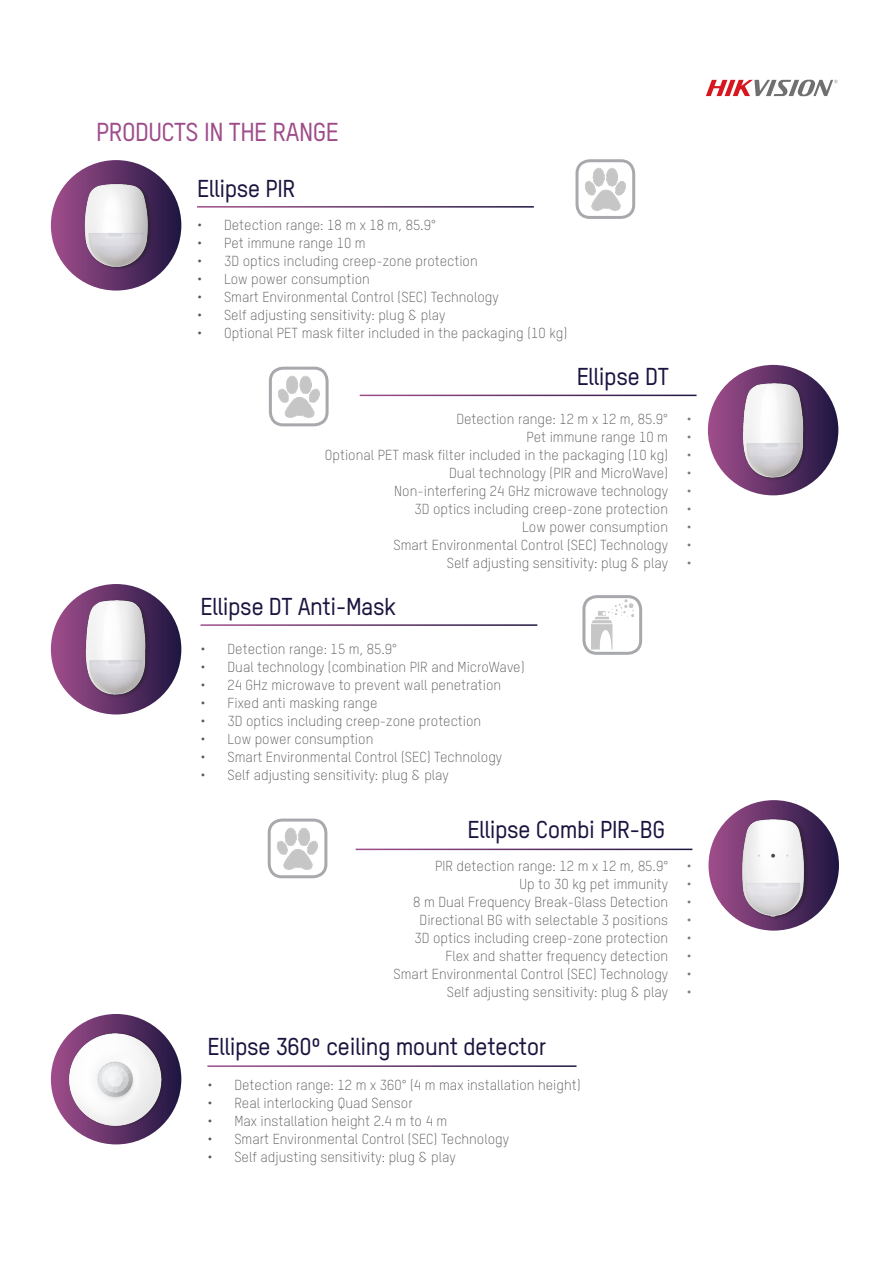
<style>
.page{position:relative;width:893px;height:1263px;background:#fff}
.page>*{position:absolute;margin:0;border:0;box-sizing:border-box;transform-origin:0 0}
.t1{font:500 25.5px "TSTARPRO";letter-spacing:-.02em;color:#9e4d8a}
.t2{font:500 24px "TSTARPRO";letter-spacing:-.02em;color:#1c1440}
.t3{font:300 14.25px "TSTARPRO";color:#57585a}
</style>
<div class="page">
<svg style="left:706px;top:80px;width:132px;height:16px"></svg>
<div style="left:708px;top:365px;width:130px;height:130px;background:linear-gradient(to right,#a24f8c,#211743);border-radius:65px"></div>
<img style="left:278px;top:375px;width:42px;height:43px">
<div style="left:269px;top:367px;width:60px;height:59px;border:3px solid #a8a9ad;border-radius:13px"></div>
<img style="left:584px;top:167px;width:42px;height:44px">
<div style="left:575px;top:159px;width:60px;height:60px;border:3px solid #a8a9ad;border-radius:13px"></div>
<div style="left:742px;top:382px;width:66px;height:99px;background:#231f20;opacity:.47"></div>
<img style="left:734px;top:382px;width:78px;height:96px">
<div style="left:51px;top:160px;width:130px;height:131px;background:linear-gradient(to right,#a3508d,#231944);border-radius:65px"></div>
<img style="left:79px;top:178px;width:74px;height:94px">
<div style="left:51px;top:584px;width:130px;height:130px;background:linear-gradient(to right,#a24f8c,#211743);border-radius:65px"></div>
<img style="left:586px;top:599px;width:52px;height:52px">
<div style="left:582px;top:595px;width:60px;height:60px;border:3px solid #a8a9ad;border-radius:13px"></div>
<div style="left:85px;top:599px;width:66px;height:99px;background:#231f20;opacity:.47"></div>
<img style="left:77px;top:599px;width:78px;height:97px">
<svg style="left:51px;top:1014px;width:130px;height:130px;background:#613267"></svg>
<div style="left:69px;top:1032px;width:97px;height:96px;background:#231f20;opacity:.47"></div>
<img style="left:64px;top:1033px;width:104px;height:92px">
<div style="left:708px;top:800px;width:131px;height:130px;background:linear-gradient(to right,#a5538f,#201642);border-radius:65px"></div>
<img style="left:276px;top:827px;width:42px;height:43px">
<div style="left:268px;top:818px;width:59px;height:60px;border:3px solid #a8a9ad;border-radius:13px"></div>
<img style="left:736px;top:818px;width:74px;height:102px">
<p class="t1" style="left:96px;top:115px;width:244px">PRODUCTS IN THE RANGE</p>
<p class="t2" style="left:197px;top:172px;width:100px">Ellipse PIR</p>
<p class="t3" style="left:197px;top:216px;width:240px">• Detection range: 18 m x 18 m, 85.9°</p>
<p class="t3" style="left:197px;top:234px;width:170px">• Pet immune range 10 m</p>
<p class="t3" style="left:197px;top:252px;width:282px">• 3D optics including creep-zone protection</p>
<p class="t3" style="left:197px;top:270px;width:174px">• Low power consumption</p>
<p class="t3" style="left:197px;top:288px;width:303px">• Smart Environmental Control (SEC) Technology</p>
<p class="t3" style="left:197px;top:306px;width:250px">• Self adjusting sensitivity: plug &amp; play</p>
<p class="t3" style="left:197px;top:324px;width:372px">• Optional PET mask filter included in the packaging (10 kg)</p>
<p class="t2" style="left:577px;top:361px;width:94px">Ellipse DT</p>
<p class="t3" style="left:456px;top:410px;width:213px">Detection range: 12 m x 12 m, 85.9°</p>
<p class="t3" style="left:526px;top:428px;width:143px">Pet immune range 10 m</p>
<p class="t3" style="left:325px;top:446px;width:345px">Optional PET mask filter included in the packaging (10 kg)</p>
<p class="t3" style="left:449px;top:464px;width:220px">Dual technology (PIR and MicroWave)</p>
<p class="t3" style="left:394px;top:482px;width:275px">Non-interfering 24 GHz microwave technology</p>
<p class="t3" style="left:414px;top:500px;width:255px">3D optics including creep-zone protection</p>
<p class="t3" style="left:522px;top:518px;width:147px">Low power consumption</p>
<p class="t3" style="left:393px;top:536px;width:276px">Smart Environmental Control (SEC) Technology</p>
<p class="t3" style="left:447px;top:554px;width:223px">Self adjusting sensitivity: plug &amp; play</p>
<p class="t2" style="left:201px;top:591px;width:197px">Ellipse DT Anti-Mask</p>
<p class="t3" style="left:201px;top:640px;width:198px">• Detection range: 15 m, 85.9°</p>
<p class="t3" style="left:201px;top:658px;width:326px">• Dual technology (combination PIR and MicroWave)</p>
<p class="t3" style="left:201px;top:676px;width:302px">• 24 GHz microwave to prevent wall penetration</p>
<p class="t3" style="left:201px;top:694px;width:178px">• Fixed anti masking range</p>
<p class="t3" style="left:201px;top:712px;width:282px">• 3D optics including creep-zone protection</p>
<p class="t3" style="left:201px;top:730px;width:174px">• Low power consumption</p>
<p class="t3" style="left:201px;top:748px;width:303px">• Smart Environmental Control (SEC) Technology</p>
<p class="t3" style="left:201px;top:766px;width:250px">• Self adjusting sensitivity: plug &amp; play</p>
<p class="t2" style="left:467px;top:813px;width:199px">Ellipse Combi PIR-BG</p>
<p class="t3" style="left:435px;top:857px;width:235px">PIR detection range: 12 m x 12 m, 85.9°</p>
<p class="t3" style="left:519px;top:875px;width:150px">Up to 30 kg pet immunity</p>
<p class="t3" style="left:413px;top:893px;width:256px">8 m Dual Frequency Break-Glass Detection</p>
<p class="t3" style="left:420px;top:911px;width:250px">Directional BG with selectable 3 positions</p>
<p class="t3" style="left:414px;top:929px;width:255px">3D optics including creep-zone protection</p>
<p class="t3" style="left:445px;top:947px;width:224px">Flex and shatter frequency detection</p>
<p class="t3" style="left:394px;top:965px;width:276px">Smart Environmental Control (SEC) Technology</p>
<p class="t3" style="left:447px;top:983px;width:223px">Self adjusting sensitivity: plug &amp; play</p>
<p class="t2" style="left:207px;top:1030px;width:340px">Ellipse 360º ceiling mount detector</p>
<p class="t3" style="left:207px;top:1076px;width:375px">• Detection range: 12 m x 360° (4 m max installation height)</p>
<p class="t3" style="left:207px;top:1094px;width:207px">• Real interlocking Quad Sensor</p>
<p class="t3" style="left:207px;top:1112px;width:241px">• Max installation height 2.4 m to 4 m</p>
<p class="t3" style="left:207px;top:1130px;width:303px">• Smart Environmental Control (SEC) Technology</p>
<p class="t3" style="left:207px;top:1148px;width:250px">• Self adjusting sensitivity: plug &amp; play</p>
</div>
